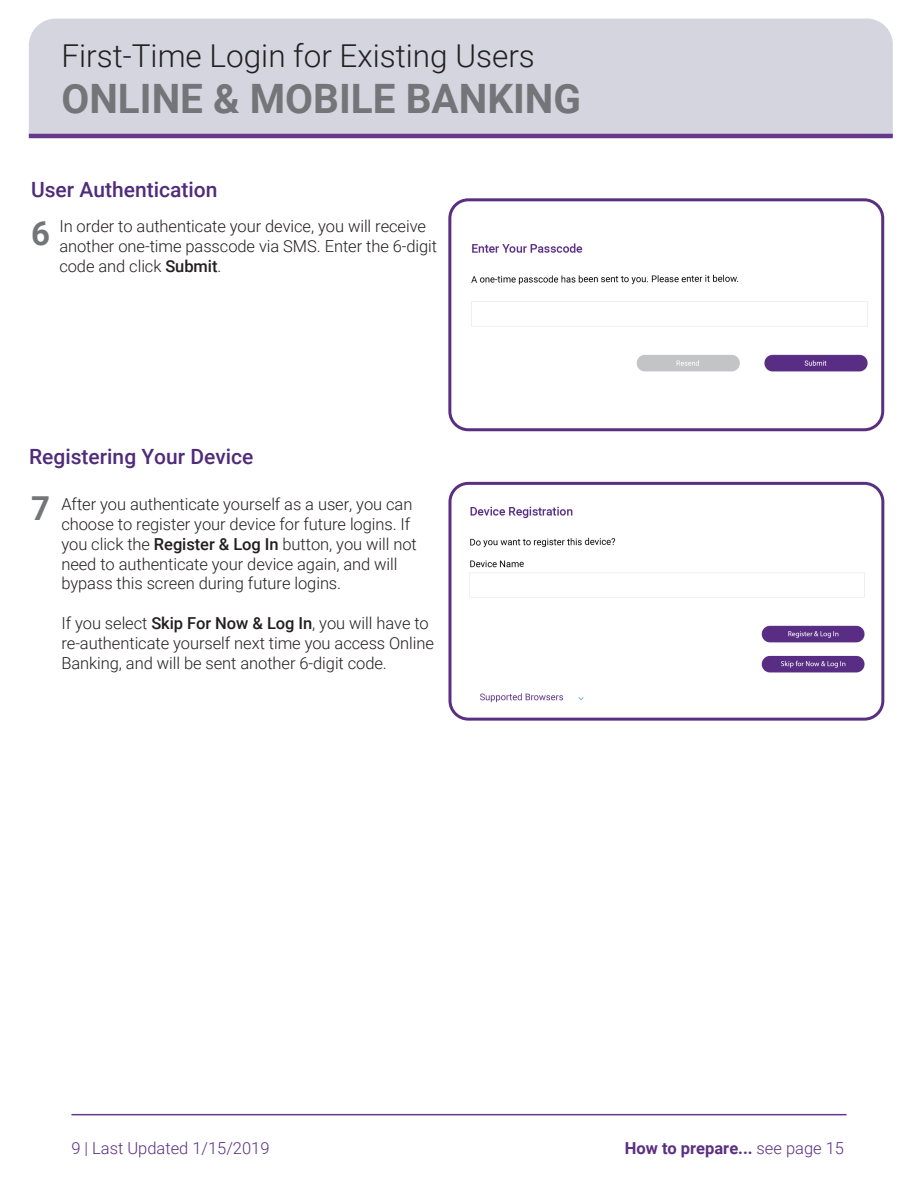
<style>
.page{position:relative;width:918px;height:1188px;background:#fff}
.page>*{position:absolute;margin:0;border:0;box-sizing:border-box;transform-origin:0 0}
.t1{font:700 40.5px "Roboto";color:#737578}
.t2{font:700 33px "Roboto";color:#737578}
.t3{font:300 31.5px "Roboto";color:#231f20}
.t4{font:500 21px "Roboto";color:#502b79}
.t5{font:300 16.5px/19.8px "Roboto";letter-spacing:-.005em;color:#231f20}
.t6{font:700 16.5px "Roboto";color:#5a2f81}
.t7{font:300 16.5px "Roboto";color:#5a2f81}
.s1{font-weight:500}
.s2{font-weight:300}
</style>
<div class="page">
<img style="left:452px;top:481px;width:433px;height:236px">
<img style="left:452px;top:207px;width:433px;height:199px">
<div style="left:448px;top:198px;width:436px;height:233px;border:3px solid #5a2f81;border-radius:18px"></div>
<div style="left:448px;top:482px;width:436px;height:239px;border:3px solid #5a2f81;border-radius:18px"></div>
<div style="left:29px;top:19px;width:864px;height:115px;background:#d5d5e0"></div>
<hr style="left:29px;top:134px;width:864px;height:4px;background:#64398c">
<hr style="left:71px;top:1114px;width:776px;height:1px;background:#64398c">
<h3 class="t3" style="left:61px;top:34px;width:475px">First-Time Login for Existing Users</h3>
<h1 class="t1" style="left:61px;top:71px;width:521px">ONLINE &amp; MOBILE BANKING</h1>
<p class="t4" style="left:31px;top:175px;width:188px">User Authentication</p>
<h2 class="t2" style="left:31px;top:210px;width:20px">6</h2>
<p class="t5" style="left:59px;top:216px;width:379px">In order to authenticate your device, you will receive another one-time passcode via SMS. Enter the 6-digit code and click <span class="s1">Submit</span>.</p>
<p class="t4" style="left:29px;top:442px;width:226px">Registering Your Device</p>
<h2 class="t2" style="left:31px;top:485px;width:20px">7</h2>
<p class="t5" style="left:61px;top:494px;width:357px">After you authenticate yourself as a user, you can choose to register your device for future logins. If you click the <span class="s1">Register &amp; Log In</span> button, you will not need to authenticate your device again, and will bypass this screen during future logins.</p>
<p class="t5" style="left:61px;top:613px;width:374px">If you select <span class="s1">Skip For Now &amp; Log In</span>, you will have to re-authenticate yourself next time you access Online<br>Banking, and will be sent another 6-digit code.</p>
<p class="t7" style="left:71px;top:1136px;width:200px">9 | Last Updated 1/15/2019</p>
<p class="t6" style="left:625px;top:1136px;width:221px">How to prepare... <span class="s2">see page 15</span></p>
</div>
